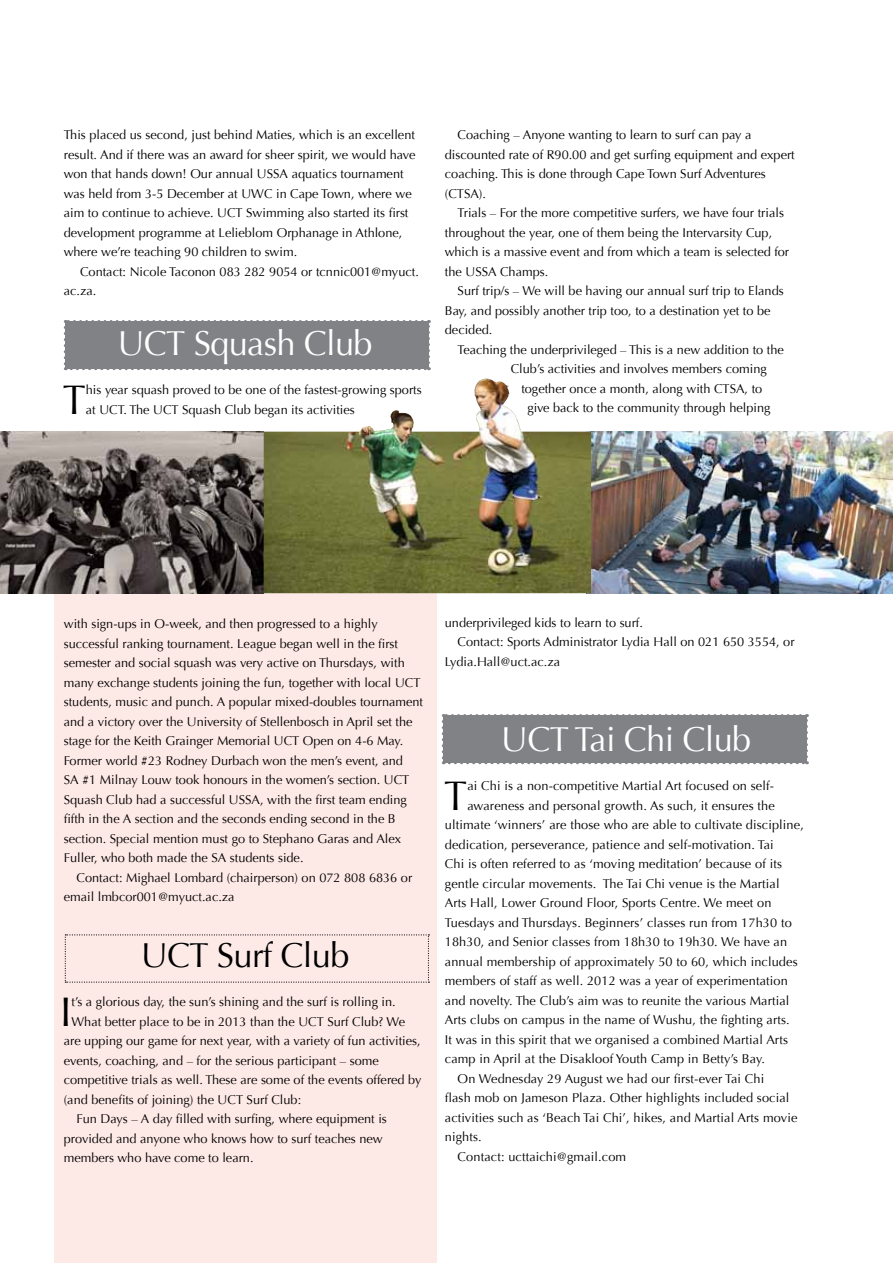
<style>
.page{position:relative;width:893px;height:1263px;background:#fff}
.page>*{position:absolute;margin:0;border:0;box-sizing:border-box;transform-origin:0 0}
.t1{font:41.25px "Optima";color:#000}
.t2{font:34.5px "Optima";letter-spacing:-.02em;color:#fff}
.t3{font:34.5px "Optima";letter-spacing:-.02em;color:#000}
.t4{font:12.75px/19.5px "Optima";color:#000}
</style>
<div class="page">
<div style="left:54px;top:579px;width:383px;height:684px;background:#fde9e6"></div>
<svg style="left:65px;top:934px;width:364px;height:49px"></svg>
<div style="left:64px;top:320px;width:366px;height:50px;background:#808285"></div>
<div style="left:442px;top:714px;width:366px;height:50px;background:#808285"></div>
<img style="left:591px;top:432px;width:302px;height:161px">
<img style="left:0;top:432px;width:264px;height:161px">
<img style="left:264px;top:379px;width:327px;height:214px">
<p class="t4" style="left:64px;top:125px;width:353px">This placed us second, just behind Maties, which is an excellent result. And if there was an award for sheer spirit, we would have won that hands down! Our annual USSA aquatics tournament was held from 3-5 December at UWC in Cape Town, where we aim to continue to achieve. UCT Swimming also started its first development programme at Lelieblom Orphanage in Athlone, where we’re teaching 90 children to swim.</p>
<p class="t4" style="left:64px;top:262px;width:357px;text-indent:16px">Contact: Nicole Taconon 083 282 9054 or tcnnic001@myuct. ac.za.</p>
<h2 class="t2" style="left:118px;top:324px;width:256px">UCT Squash Club</h2>
<h1 class="t1" style="left:63px;top:376px;width:24px">T</h1>
<p class="t4" style="left:86px;top:380px;width:337px">his year squash proved to be one of the fastest-growing sports at UCT. The UCT Squash Club began its activities</p>
<p class="t4" style="left:445px;top:125px;width:351px;text-indent:13px">Coaching – Anyone wanting to learn to surf can pay a discounted rate of R90.00 and get surfing equipment and expert coaching. This is done through Cape Town Surf Adventures (CTSA).</p>
<p class="t4" style="left:445px;top:203px;width:346px;text-indent:13px">Trials – For the more competitive surfers, we have four trials throughout the year, one of them being the Intervarsity Cup, which is a massive event and from which a team is selected for the USSA Champs.</p>
<p class="t4" style="left:445px;top:281px;width:340px;text-indent:13px">Surf trip/s – We will be having our annual surf trip to Elands<br>Bay, and possibly another trip too, to a destination yet to be decided.</p>
<p class="t4" style="left:458px;top:340px;width:328px">Teaching the underprivileged – This is a new addition to the</p>
<p class="t4" style="left:511px;top:359px;width:257px">Club’s activities and involves members coming</p>
<p class="t4" style="left:521px;top:379px;width:242px">together once a month, along with CTSA, to</p>
<p class="t4" style="left:527px;top:398px;width:245px">give back to the community through helping</p>
<p class="t4" style="left:64px;top:614px;width:361px">with sign-ups in O-week, and then progressed to a highly successful ranking tournament. League began well in the first semester and social squash was very active on Thursdays, with many exchange students joining the fun, together with local UCT students, music and punch. A popular mixed-doubles tournament and a victory over the University of Stellenbosch in April set the stage for the Keith Grainger Memorial UCT Open on 4-6 May.<br>Former world #23 Rodney Durbach won the men’s event, and<br>SA #1 Milnay Louw took honours in the women’s section. UCT Squash Club had a successful USSA, with the first team ending fifth in the A section and the seconds ending second in the B section. Special mention must go to Stephano Garas and Alex Fuller, who both made the SA students side.</p>
<p class="t4" style="left:64px;top:868px;width:350px;text-indent:13px">Contact: Mighael Lombard (chairperson) on 072 808 6836 or email lmbcor001@myuct.ac.za</p>
<h2 class="t3" style="left:141px;top:936px;width:210px">UCT Surf Club</h2>
<h1 class="t1" style="left:60px;top:988px;width:13px">I</h1>
<p class="t4" style="left:72px;top:992px;width:326px">t’s a glorious day, the sun’s shining and the surf is rolling in.</p>
<p class="t4" style="left:72px;top:1012px;width:335px">What better place to be in 2013 than the UCT Surf Club? We</p>
<p class="t4" style="left:64px;top:1031px;width:358px">are upping our game for next year, with a variety of fun activities,</p>
<p class="t4" style="left:64px;top:1051px;width:316px">events, coaching, and – for the serious participant – some</p>
<p class="t4" style="left:64px;top:1070px;width:359px">competitive trials as well. These are some of the events offered by</p>
<p class="t4" style="left:64px;top:1090px;width:239px">(and benefits of joining) the UCT Surf Club:</p>
<p class="t4" style="left:77px;top:1109px;width:312px">Fun Days – A day filled with surfing, where equipment is</p>
<p class="t4" style="left:64px;top:1129px;width:320px">provided and anyone who knows how to surf teaches new</p>
<p class="t4" style="left:64px;top:1148px;width:191px">members who have come to learn.</p>
<p class="t4" style="left:445px;top:613px;width:200px">underprivileged kids to learn to surf.</p>
<p class="t4" style="left:458px;top:632px;width:338px">Contact: Sports Administrator Lydia Hall on 021 650 3554, or</p>
<p class="t4" style="left:445px;top:652px;width:117px">Lydia.Hall@uct.ac.za</p>
<h2 class="t2" style="left:501px;top:720px;width:252px">UCT Tai Chi Club</h2>
<h1 class="t1" style="left:444px;top:772px;width:24px">T</h1>
<p class="t4" style="left:467px;top:776px;width:308px">ai Chi is a non-competitive Martial Art focused on self-</p>
<p class="t4" style="left:467px;top:796px;width:309px">awareness and personal growth. As such, it ensures the</p>
<p class="t4" style="left:445px;top:815px;width:361px">ultimate ‘winners’ are those who are able to cultivate discipline,</p>
<p class="t4" style="left:445px;top:835px;width:330px">dedication, perseverance, patience and self-motivation. Tai</p>
<p class="t4" style="left:445px;top:854px;width:339px">Chi is often referred to as ‘moving meditation’ because of its</p>
<p class="t4" style="left:445px;top:874px;width:336px">gentle circular movements. The Tai Chi venue is the Martial</p>
<p class="t4" style="left:445px;top:893px;width:328px">Arts Hall, Lower Ground Floor, Sports Centre. We meet on</p>
<p class="t4" style="left:445px;top:913px;width:348px">Tuesdays and Thursdays. Beginners’ classes run from 17h30 to</p>
<p class="t4" style="left:445px;top:932px;width:344px">18h30, and Senior classes from 18h30 to 19h30. We have an</p>
<p class="t4" style="left:445px;top:952px;width:354px">annual membership of approximately 50 to 60, which includes</p>
<p class="t4" style="left:445px;top:971px;width:344px">members of staff as well. 2012 was a year of experimentation</p>
<p class="t4" style="left:445px;top:991px;width:346px">and novelty. The Club’s aim was to reunite the various Martial</p>
<p class="t4" style="left:445px;top:1010px;width:346px">Arts clubs on campus in the name of Wushu, the fighting arts.</p>
<p class="t4" style="left:445px;top:1030px;width:345px">It was in this spirit that we organised a combined Martial Arts</p>
<p class="t4" style="left:445px;top:1049px;width:321px">camp in April at the Disakloof Youth Camp in Betty’s Bay.</p>
<p class="t4" style="left:458px;top:1069px;width:308px">On Wednesday 29 August we had our first-ever Tai Chi</p>
<p class="t4" style="left:445px;top:1088px;width:346px">flash mob on Jameson Plaza. Other highlights included social</p>
<p class="t4" style="left:445px;top:1108px;width:354px">activities such as ‘Beach Tai Chi’, hikes, and Martial Arts movie</p>
<p class="t4" style="left:445px;top:1127px;width:38px">nights.</p>
<p class="t4" style="left:458px;top:1147px;width:170px">Contact: ucttaichi@gmail.com</p>
</div>
